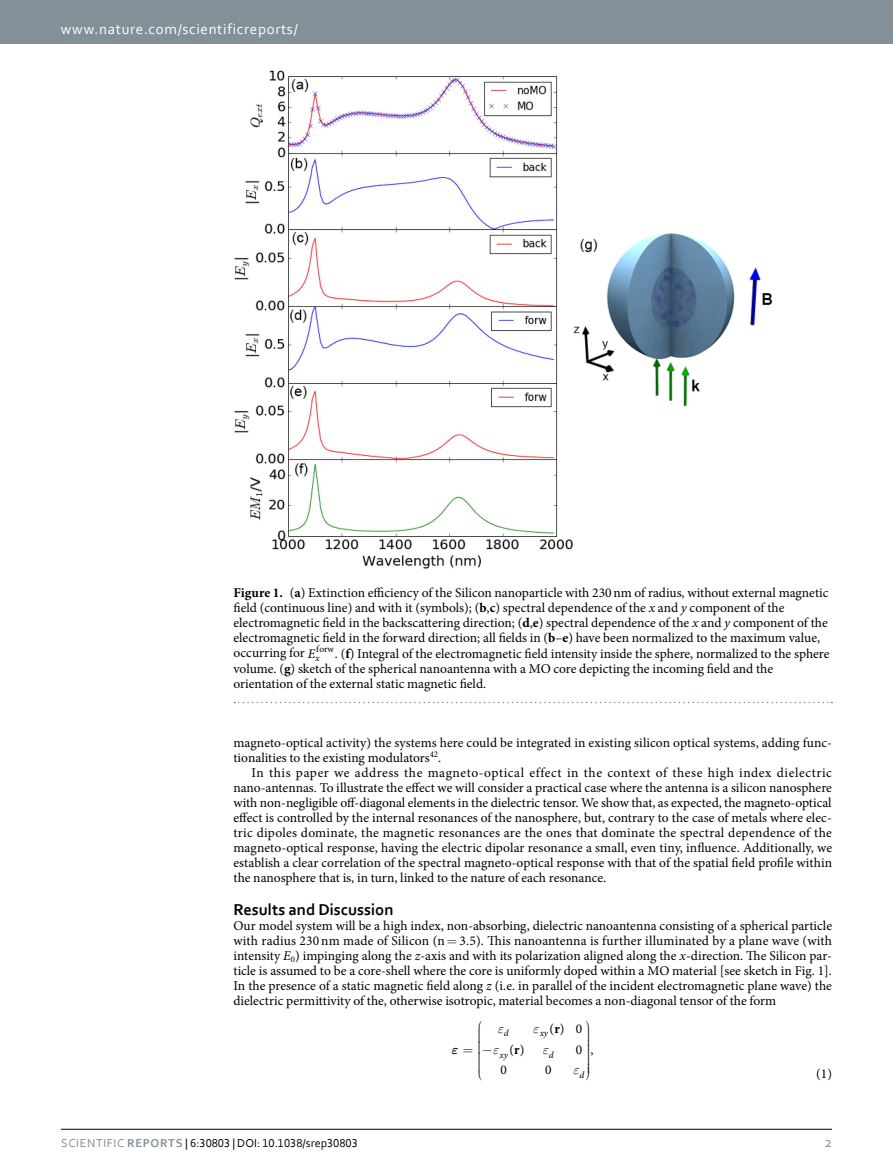
<style>
.page{position:relative;width:893px;height:1174px;background:#fff}
.page>*{position:absolute;margin:0;border:0;box-sizing:border-box;transform-origin:0 0}
.t1{font:700 16.5px "Corbel";color:#000}
.t2{font:15px "Corbel";letter-spacing:.045em;color:#fff}
.t3{font:15px "Corbel";color:#839097}
.t4{font:13.5px/15px "Minion Pro";color:#000}
.t5{font:13.35px "Minion Pro";color:#000}
.t6{font:700 13.35px "Minion Pro";color:#000}
.t7{font:12px "Corbel";color:#000}
.t8{font:italic 9.45px "Minion Pro";color:#000}
.s1{font-weight:700}
.s2{font-style:italic}
.s3{font-style:italic;font-size:13.35px}
.s4{color:#839097}
.s5{font-weight:700;color:#839097}
</style>
<div class="page">
<div style="left:0;top:0;width:893px;height:43px;background:#839097"></div>
<hr style="left:61px;top:1129px;width:771px;height:1px;background:#000">
<img style="left:234px;top:70px;width:539px;height:499px">
<svg style="left:234px;top:701px;width:598px;height:2px"></svg>
<p class="t2" style="left:61px;top:19px;width:238px">www.nature.com/scientificreports/</p>
<p class="t4" style="left:233px;top:585px;width:596px"><span class="s1">Figure 1.</span> (<span class="s1">a</span>) Extinction efficiency of the Silicon nanoparticle with 230nm of radius, without external magnetic field (continuous line) and with it (symbols); (<span class="s1">b</span>,<span class="s1">c</span>) spectral dependence of the <span class="s2">x</span> and <span class="s2">y</span> component of the electromagnetic field in the backscattering direction; (<span class="s1">d</span>,<span class="s1">e</span>) spectral dependence of the <span class="s2">x</span> and <span class="s2">y</span> component of the electromagnetic field in the forward direction; all fields in (<span class="s1">b</span>–<span class="s1">e</span>) have been normalized to the maximum value, occurring for <span class="s3">E</span><sub>x</sub></p>
<p class="t4" style="left:233px;top:645px;width:597px;text-indent:83px"><sup>forw</sup>. (<span class="s1">f</span>) Integral of the electromagnetic field intensity inside the sphere, normalized to the sphere volume. (<span class="s1">g</span>) sketch of the spherical nanoantenna with a MO core depicting the incoming field and the orientation of the external static magnetic field.</p>
<p class="t4" style="left:233px;top:735px;width:600px">magneto-optical activity) the systems here could be integrated in existing silicon optical systems, adding func&shy;tionalities to the existing modulators<sup>42</sup>.</p>
<p class="t4" style="left:233px;top:765px;width:600px;text-align:justify;text-indent:18px">In this paper we address the magneto-optical effect in the context of these high index dielectric nano-antennas. To illustrate the effect we will consider a practical case where the antenna is a silicon nanosphere with non-negligible off-diagonal elements in the dielectric tensor. We show that, as expected, the magneto-optical effect is controlled by the internal resonances of the nanosphere, but, contrary to the case of metals where elec&shy;tric dipoles dominate, the magnetic resonances are the ones that dominate the spectral dependence of the magneto-optical response, having the electric dipolar resonance a small, even tiny, influence. Additionally, we establish a clear correlation of the spectral magneto-optical response with that of the spatial field profile within the nanosphere that is, in turn, linked to the nature of each resonance.</p>
<p class="t1" style="left:233px;top:899px;width:162px">Results and Discussion</p>
<p class="t4" style="left:233px;top:918px;width:600px;text-align:justify">Our model system will be a high index, non-absorbing, dielectric nanoantenna consisting of a spherical particle with radius 230 nm made of Silicon (n 3.5). This nanoantenna is further illuminated by a plane wave (with intensity <span class="s2">E</span><sub>0</sub>) impinging along the <span class="s2">z</span>-axis and with its polarization aligned along the <span class="s2">x</span>-direction. The Silicon par&shy;ticle is assumed to be a core-shell where the core is uniformly doped within a MO material [see sketch in Fig. 1].<br>In the presence of a static magnetic field along <span class="s2">z</span> (i.e. in parallel of the incident electromagnetic plane wave) the dielectric permittivity of the, otherwise isotropic, material becomes a non-diagonal tensor of the form</p>
<p class="t6" style="left:554px;top:1019px;width:7px">r</p>
<p class="t6" style="left:514px;top:1040px;width:7px">r</p>
<p class="t5" style="left:550px;top:1019px;width:34px">() 0</p>
<p class="t8" style="left:504px;top:1026px;width:6px">d</p>
<p class="t8" style="left:540px;top:1026px;width:10px">xy</p>
<p class="t8" style="left:499px;top:1048px;width:10px">xy</p>
<p class="t8" style="left:549px;top:1048px;width:6px">d</p>
<p class="t5" style="left:509px;top:1040px;width:16px">( )</p>
<p class="t5" style="left:576px;top:1040px;width:8px">0</p>
<p class="t5" style="left:591px;top:1040px;width:5px">,</p>
<p class="t5" style="left:500px;top:1061px;width:8px">0</p>
<p class="t5" style="left:545px;top:1061px;width:8px">0</p>
<p class="t8" style="left:579px;top:1068px;width:6px">d</p>
<p class="t5" style="left:816px;top:1064px;width:17px">(1)</p>
<p class="t7" style="left:61px;top:1135px;width:298px"><span class="s4">Scientific</span> <span class="s5">Reports</span> | 6:30803 | DOI: 10.1038/srep30803</p>
<p class="t3" style="left:824px;top:1132px;width:9px">2</p>
</div>
